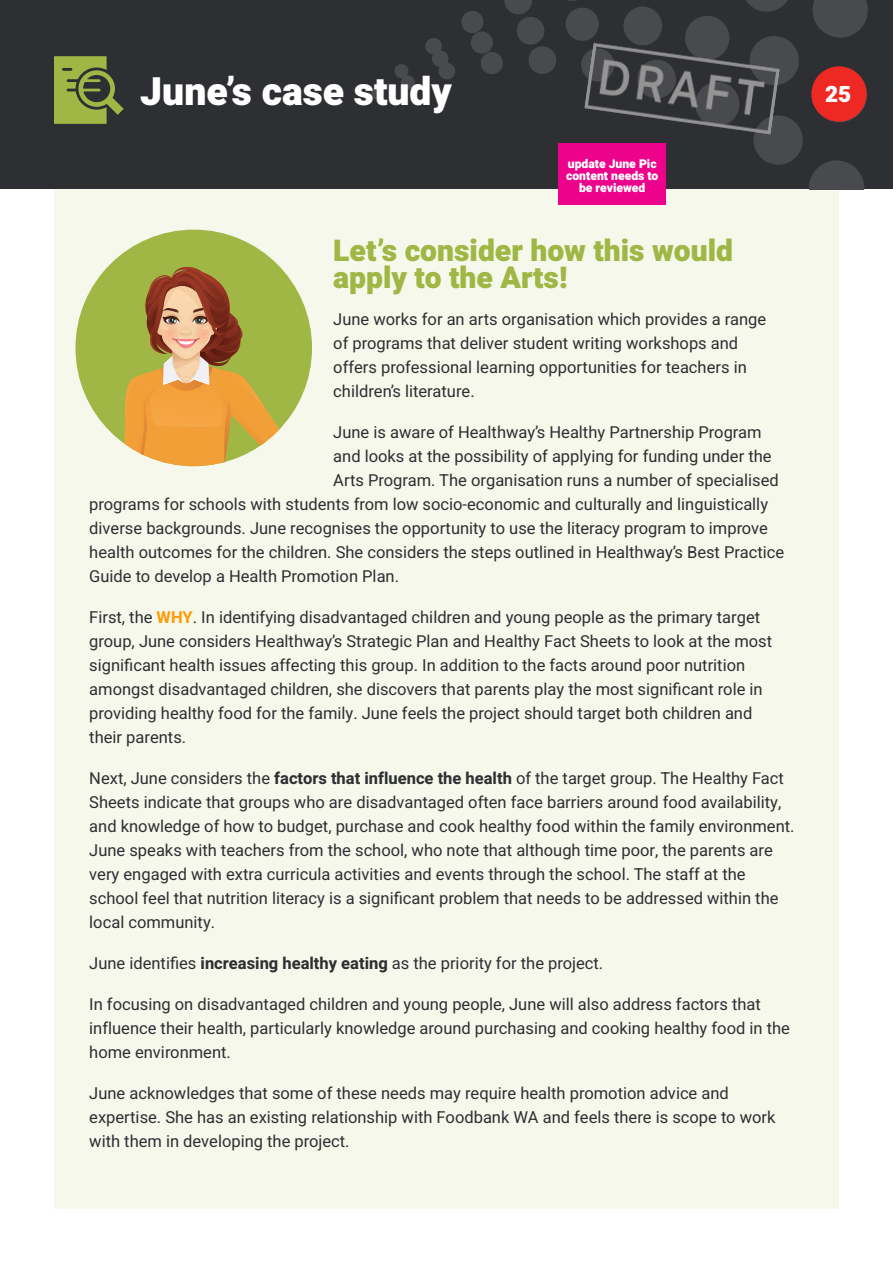
<style>
.page{position:relative;width:893px;height:1263px;background:#fff}
.page>*{position:absolute;margin:0;border:0;box-sizing:border-box;transform-origin:0 0}
.t1{font:900 39px "Heebo";color:#fff}
.t2{font:900 30px/27px "Heebo";color:#a0b745}
.t3{font:900 22.5px "Heebo";color:#fff}
.copy{font:16.5px/24px "Heebo";color:#2d2f32}
.t4{font:900 12.15px/12.1px "Heebo";color:#fff;text-align:center}
.s1{font-weight:700;color:#fd9d08}
.s2{font-weight:700}
</style>
<div class="page">
<div style="left:54px;top:189px;width:785px;height:1020px;background:#f6f8ec"></div>
<div style="left:75px;top:230px;width:237px;height:236px;background:#a0b745;border-radius:50%"></div>
<svg style="left:117px;top:267px;width:177px;height:199px"></svg>
<svg style="left:75px;top:349px;width:16px;height:57px"></svg>
<div style="left:0;top:0;width:893px;height:189px;background:#2d2f32"></div>
<svg style="left:371px;top:89px;width:10px;height:10px"></svg>
<div style="left:623px;top:6px;width:39px;height:40px;background:#484a4d;border-radius:50%"></div>
<svg style="left:635px;top:0;width:233px;height:189px"></svg>
<svg style="left:425px;top:0;width:174px;height:80px"></svg>
<svg style="left:394px;top:64px;width:21px;height:25px"></svg>
<div style="left:811px;top:66px;width:56px;height:56px;background:#ee2823;border-radius:50%"></div>
<svg style="left:54px;top:56px;width:70px;height:68px"></svg>
<div style="left:559px;top:143px;width:107px;height:62px;background:#ed028c"></div>
<img style="left:582px;top:41px;width:201px;height:97px">
<p class="t1" style="left:140px;top:64px;width:313px">June’s case study</p>
<h3 class="t3" style="left:825px;top:78px;width:28px">25</h3>
<p class="t4" style="left:566px;top:157px;width:94px">update June Pic content needs to be reviewed</p>
<p class="t2" style="left:333px;top:237px;width:401px">Let’s consider how this would apply to the Arts!</p>
<p class="copy" style="left:333px;top:307px;width:434px">June works for an arts organisation which provides a range of programs that deliver student writing workshops and offers professional learning opportunities for teachers in children’s literature.</p>
<p class="copy" style="left:333px;top:420px;width:430px">June is aware of Healthway’s Healthy Partnership Program</p>
<p class="copy" style="left:333px;top:444px;width:440px">and looks at the possibility of applying for funding under the</p>
<p class="copy" style="left:333px;top:468px;width:447px">Arts Program. The organisation runs a number of specialised</p>
<p class="copy" style="left:89px;top:492px;width:680px">programs for schools with students from low socio-economic and culturally and linguistically</p>
<p class="copy" style="left:89px;top:516px;width:680px">diverse backgrounds. June recognises the opportunity to use the literacy program to improve</p>
<p class="copy" style="left:89px;top:540px;width:696px">health outcomes for the children. She considers the steps outlined in Healthway’s Best Practice</p>
<p class="copy" style="left:89px;top:564px;width:311px">Guide to develop a Health Promotion Plan.</p>
<p class="copy" style="left:89px;top:605px;width:684px">First, the <span class="s1">WHY</span>. In identifying disadvantaged children and young people as the primary target group, June considers Healthway’s Strategic Plan and Healthy Fact Sheets to look at the most significant health issues affecting this group. In addition to the facts around poor nutrition amongst disadvantaged children, she discovers that parents play the most significant role in providing healthy food for the family. June feels the project should target both children and their parents.</p>
<p class="copy" style="left:89px;top:766px;width:707px">Next, June considers the <span class="s2">factors that influence the health</span> of the target group. The Healthy Fact Sheets indicate that groups who are disadvantaged often face barriers around food availability, and knowledge of how to budget, purchase and cook healthy food within the family environment.<br>June speaks with teachers from the school, who note that although time poor, the parents are very engaged with extra curricula activities and events through the school. The staff at the school feel that nutrition literacy is a significant problem that needs to be addressed within the local community.</p>
<p class="copy" style="left:89px;top:951px;width:515px">June identifies <span class="s2">increasing healthy eating</span> as the priority for the project.</p>
<p class="copy" style="left:89px;top:992px;width:702px">In focusing on disadvantaged children and young people, June will also address factors that influence their health, particularly knowledge around purchasing and cooking healthy food in the home environment.</p>
<p class="copy" style="left:89px;top:1081px;width:688px">June acknowledges that some of these needs may require health promotion advice and expertise. She has an existing relationship with Foodbank WA and feels there is scope to work with them in developing the project.</p>
</div>
